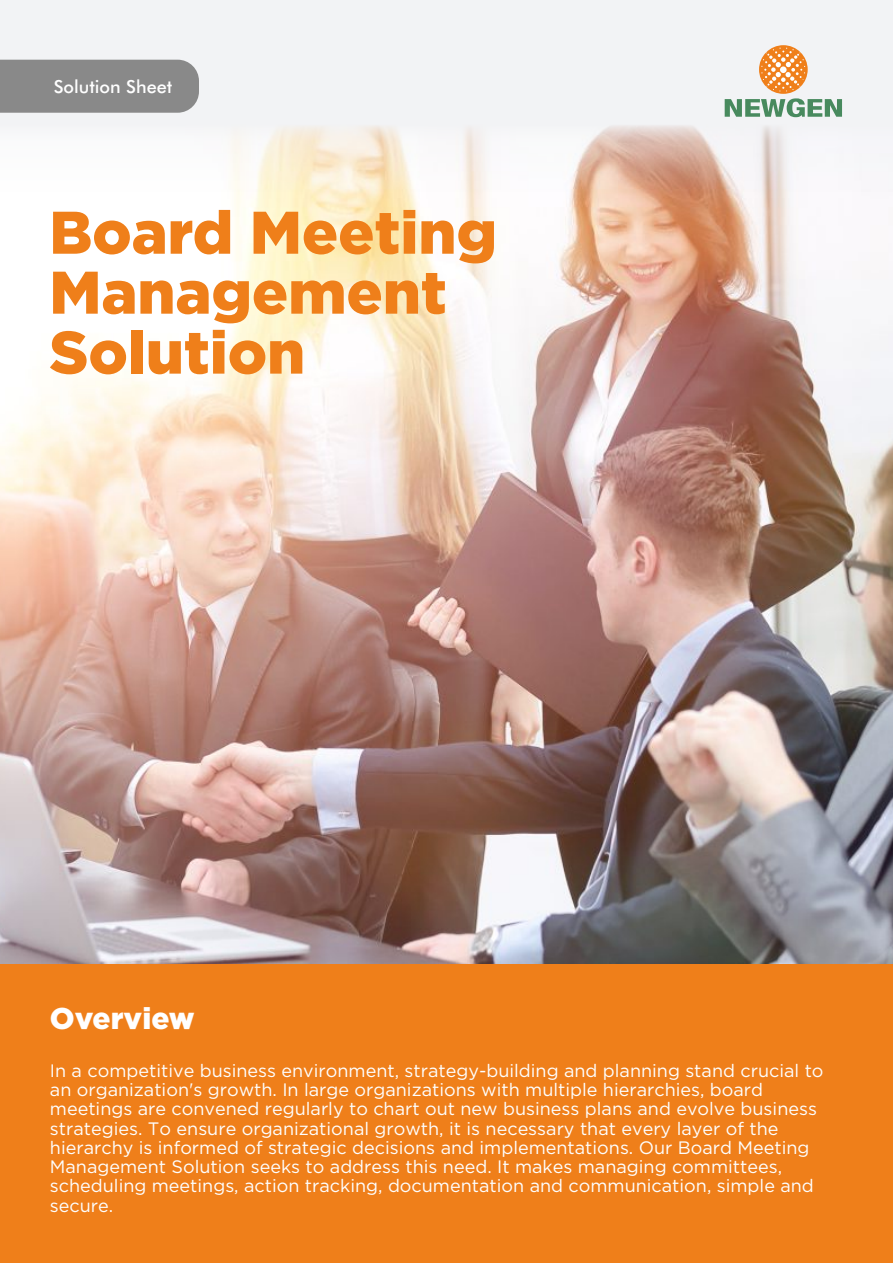
<style>
.page{position:relative;width:893px;height:1263px;background:#f2f3f5}
.page>*{position:absolute;margin:0;border:0;box-sizing:border-box;transform-origin:0 0}
.t1{font:900 60px/60px "Gotham";color:#ef7f1a}
.t2{font:900 30px "Gotham";color:#fff}
.t3{font:18px/19.2px "Gotham";color:#fefefe}
.t4{font:500 18px "Futura BT";color:#fefefe}
</style>
<div class="page">
<img style="left:0;top:117px;width:893px;height:847px">
<div style="left:0;top:60px;width:199px;height:53px;background:#898989"></div>
<svg style="left:725px;top:98px;width:117px;height:19px"></svg>
<svg style="left:759px;top:45px;width:49px;height:49px"></svg>
<svg style="left:761px;top:48px;width:44px;height:44px"></svg>
<div style="left:0;top:964px;width:893px;height:299px;background:#ef7f1a"></div>
<p class="t4" style="left:54px;top:79px;width:120px">Solution Sheet</p>
<h1 class="t1" style="left:49px;top:207px;width:449px">Board Meeting<br>Management<br>Solution</h1>
<h2 class="t2" style="left:50px;top:1007px;width:146px">Overview</h2>
<p class="t3" style="left:50px;top:1062px;width:775px">In a competitive business environment, strategy-building and planning stand crucial to an organization's growth. In large organizations with multiple hierarchies, board meetings are convened regularly to chart out new business plans and evolve business strategies. To ensure organizational growth, it is necessary that every layer of the hierarchy is informed of strategic decisions and implementations. Our Board Meeting Management Solution seeks to address this need. It makes managing committees, scheduling meetings, action tracking, documentation and communication, simple and secure.</p>
</div>
